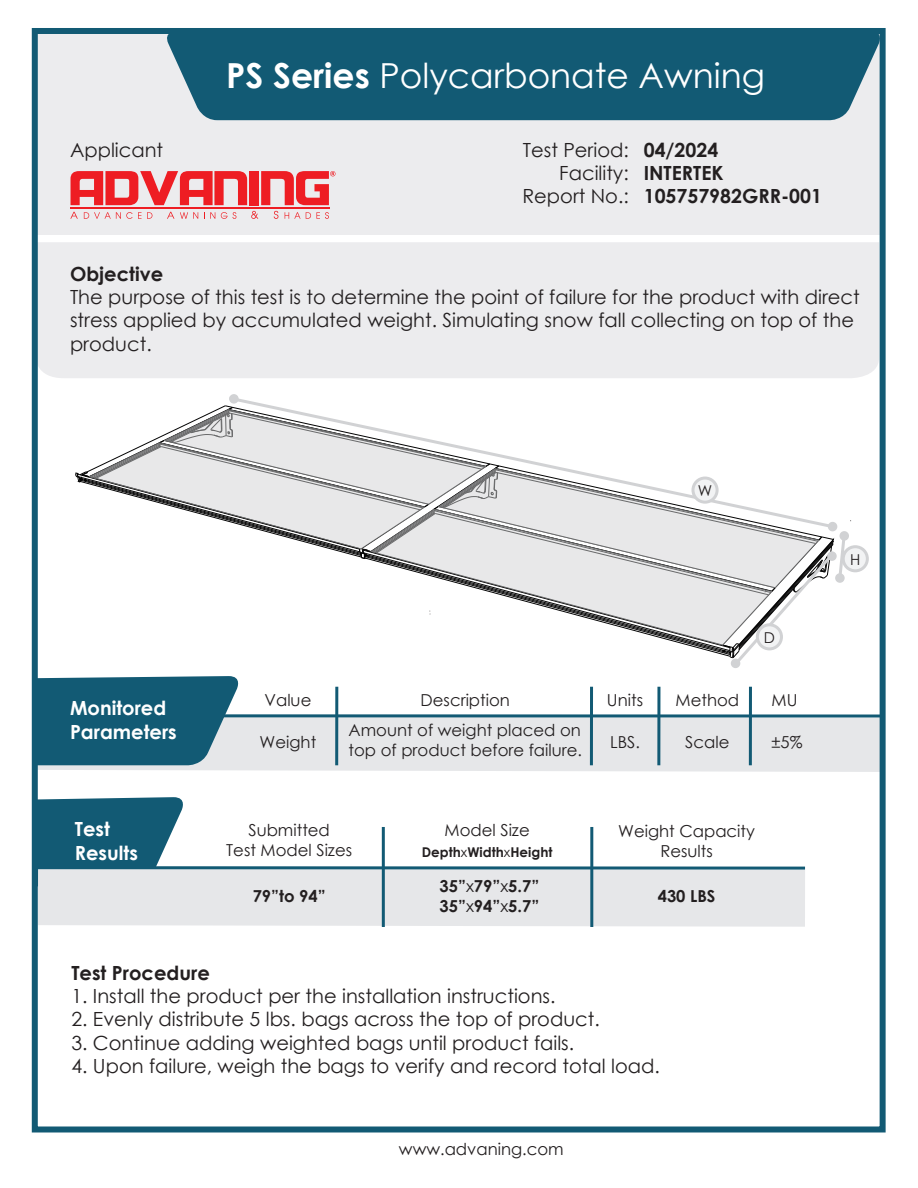
<style>
.page{position:relative;width:918px;height:1188px;background:#fff}
.page>*{position:absolute;margin:0;border:0;box-sizing:border-box;transform-origin:0 0}
.t1{font:34.5px "Century Gothic";color:#fff}
.t2{font:19.5px/23.4px "Century Gothic";color:#231f20;text-align:right}
.t3{font:700 19.5px/23.4px "Century Gothic";color:#231f20}
.t4{font:700 19.5px/23.4px "Century Gothic";color:#fff}
.t5{font:16.5px/19.8px "Century Gothic";color:#231f20;text-align:center}
.t6{font:700 16.5px/19.8px "Century Gothic";color:#231f20}
.t7{font:15px "Century Gothic";color:#231f20}
.t8{font:700 13.5px "Century Gothic";color:#231f20}
.s1{font-weight:700}
.s2{font-weight:400}
</style>
<div class="page">
<svg style="left:31px;top:689px;width:848px;height:110px"></svg>
<svg style="left:39px;top:676px;width:204px;height:89px;background:#296980"></svg>
<svg style="left:213px;top:714px;width:666px;height:4px;background:#497f93"></svg>
<hr style="left:590px;top:687px;width:3px;height:78px;background:#125a74">
<hr style="left:657px;top:687px;width:3px;height:78px;background:#125a74">
<hr style="left:749px;top:687px;width:3px;height:78px;background:#125a74">
<svg style="left:39px;top:797px;width:149px;height:43px;background:#296a82"></svg>
<hr style="left:335px;top:687px;width:3px;height:78px;background:#125a74">
<svg style="left:31px;top:840px;width:775px;height:115px"></svg>
<svg style="left:39px;top:866px;width:766px;height:4px;background:#477e92"></svg>
<hr style="left:382px;top:827px;width:3px;height:100px;background:#125a74">
<hr style="left:590px;top:827px;width:3px;height:100px;background:#125a74">
<div style="left:37px;top:30px;width:844px;height:205px;background:#ececee"></div>
<div style="left:167px;top:35px;width:712px;height:85px;background:#125a74"></div>
<div style="left:39px;top:242px;width:840px;height:136px;background:#ececee"></div>
<div style="left:32px;top:28px;width:854px;height:1104px;border:6px solid #125a74"></div>
<div style="left:731px;top:659px;width:9px;height:9px;border:3px solid #d1d2d4;border-radius:50%"></div>
<div style="left:843px;top:547px;width:24px;height:24px;background:#f2f3f4;border-radius:50%"></div>
<div style="left:842px;top:545px;width:27px;height:27px;border:3px solid #d1d2d4;border-radius:50%"></div>
<svg style="left:76px;top:396px;width:775px;height:271px"></svg>
<div style="left:229px;top:394px;width:10px;height:10px;border:3px solid #d1d2d4;border-radius:50%"></div>
<div style="left:693px;top:478px;width:24px;height:24px;background:#f2f3f4;border-radius:50%"></div>
<div style="left:691px;top:477px;width:28px;height:27px;border:3px solid #d1d2d4;border-radius:50%"></div>
<hr style="left:70px;top:208px;width:259px;height:1px;background:#ee1d23">
<svg style="left:71px;top:171px;width:176px;height:34px"></svg>
<div style="left:249px;top:171px;width:10px;height:34px;background:#ee1d23"></div>
<svg style="left:70px;top:212px;width:8px;height:7px"></svg>
<svg style="left:84px;top:212px;width:68px;height:7px"></svg>
<svg style="left:167px;top:212px;width:7px;height:7px"></svg>
<svg style="left:180px;top:212px;width:18px;height:7px"></svg>
<svg style="left:204px;top:212px;width:11px;height:7px"></svg>
<svg style="left:221px;top:212px;width:15px;height:7px"></svg>
<svg style="left:251px;top:211px;width:7px;height:8px"></svg>
<svg style="left:274px;top:211px;width:4px;height:8px"></svg>
<svg style="left:285px;top:212px;width:44px;height:7px"></svg>
<svg style="left:261px;top:171px;width:74px;height:34px"></svg>
<h1 class="t1" style="left:226px;top:52px;width:540px"><span class="s1">PS Series</span> Polycarbonate Awning</h1>
<p class="t3" style="left:605px;top:130px;width:45px">0808</p>
<p class="t2" style="left:70px;top:138px;width:95px">Applicant</p>
<p class="t2" style="left:522px;top:138px;width:108px">Test Period:<br>Facility:<br>Report No.:</p>
<p class="t3" style="left:644px;top:137px;width:180px">04/2024<br>INTERTEK<br>105757982GRR-001</p>
<p class="t3" style="left:70px;top:261px;width:95px">Objective</p>
<p class="t2" style="left:70px;top:285px;width:791px;text-align:left">The purpose of this test is to determine the point of failure for the product with direct stress applied by accumulated weight. Simulating snow fall collecting on top of the product.</p>
<p class="t4" style="left:70px;top:696px;width:108px">Monitored<br>Parameters</p>
<p class="t7" style="left:698px;top:480px;width:16px">W</p>
<p class="t5" style="left:265px;top:689px;width:48px">Value</p>
<p class="t5" style="left:260px;top:732px;width:58px">Weight</p>
<p class="t5" style="left:349px;top:684px;width:234px;line-height:30.5px">Description<br>Amount of weight placed on</p>
<p class="t5" style="left:349px;top:740px;width:235px">top of product before failure.</p>
<p class="t5" style="left:607px;top:689px;width:38px">Units</p>
<p class="t7" style="left:764px;top:627px;width:13px">D</p>
<p class="t5" style="left:676px;top:689px;width:65px">Method</p>
<p class="t5" style="left:772px;top:689px;width:27px">MU</p>
<p class="t5" style="left:610px;top:732px;width:31px">LBS.</p>
<p class="t5" style="left:772px;top:732px;width:32px">±5%</p>
<p class="t5" style="left:685px;top:732px;width:46px">Scale</p>
<p class="t4" style="left:75px;top:817px;width:65px">Test<br>Results</p>
<p class="t5" style="left:226px;top:820px;width:127px">Submitted<br>Test Model Sizes</p>
<p class="t5" style="left:618px;top:821px;width:138px">Weight Capacity<br>Results</p>
<p class="t6" style="left:658px;top:885px;width:59px">430 LBS</p>
<p class="t5" style="left:445px;top:820px;width:87px">Model Size</p>
<p class="t8" style="left:422px;top:842px;width:132px">Depth<span class="s2">x</span>Width<span class="s2">x</span>Height</p>
<p class="t6" style="left:440px;top:875px;width:101px">35”<span class="s2">x</span>79”<span class="s2">x</span>5.7”<br>35”<span class="s2">x</span>94”<span class="s2">x</span>5.7”</p>
<p class="t6" style="left:253px;top:885px;width:74px">79”to 94”</p>
<p class="t3" style="left:71px;top:960px;width:140px">Test Procedure</p>
<p class="t2" style="left:71px;top:984px;width:486px">1. Install the product per the installation instructions.</p>
<p class="t2" style="left:71px;top:1007px;width:530px">2. Evenly distribute 5 lbs. bags across the top of product.</p>
<p class="t2" style="left:71px;top:1031px;width:504px">3. Continue adding weighted bags until product fails.</p>
<p class="t2" style="left:71px;top:1054px;width:590px">4. Upon failure, weigh the bags to verify and record total load.</p>
<p class="t5" style="left:399px;top:1139px;width:166px">www.advaning.com</p>
<p class="t7" style="left:850px;top:549px;width:12px">H</p>
</div>
